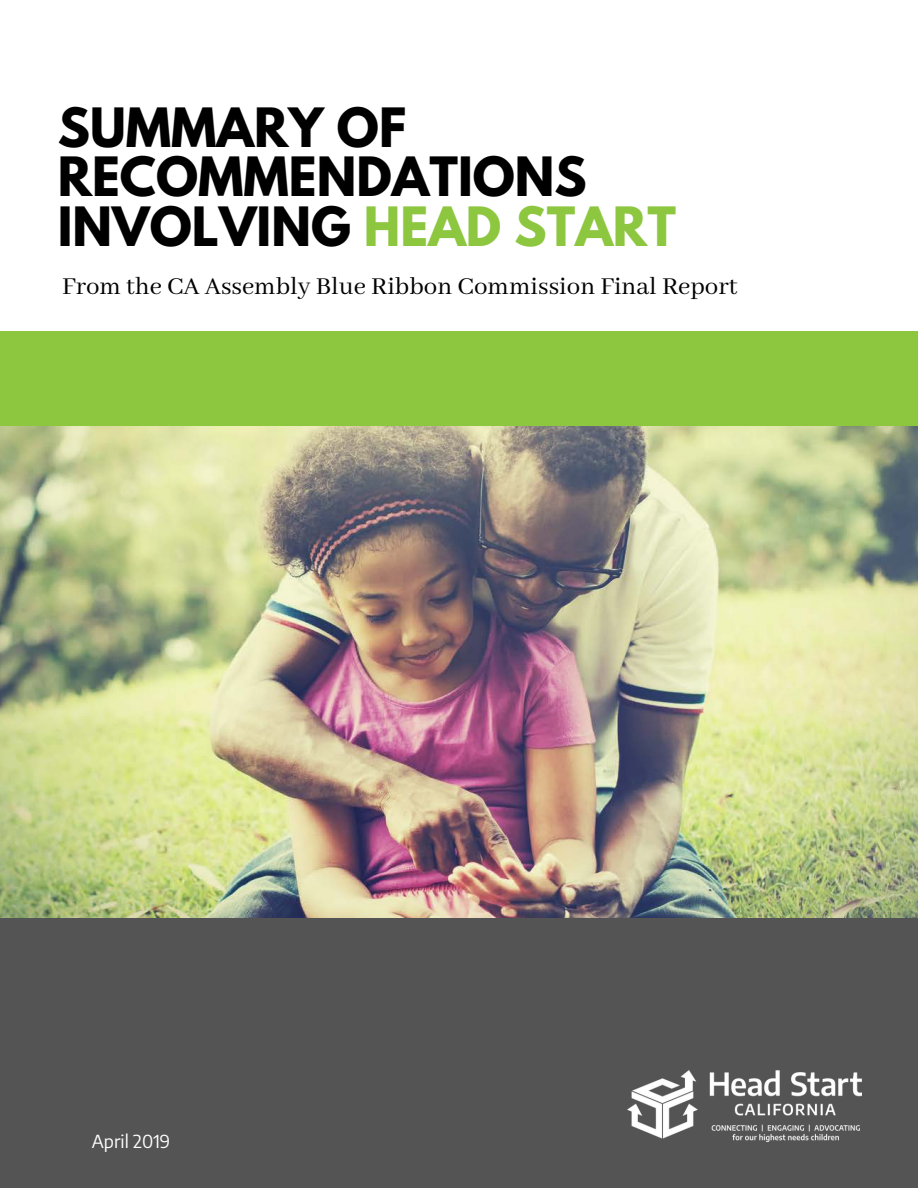
<style>
.page{position:relative;width:918px;height:1188px;background:#fff}
.page>*{position:absolute;margin:0;border:0;box-sizing:border-box;transform-origin:0 0}
.t1{font:700 48px/49.5px "League Spartan";color:#000}
.t2{font:27px "Abhaya Libre";color:#000}
.t3{font:18px "Encode Sans";color:#fff}
.s1{color:#8dc63f}
</style>
<div class="page">
<img style="left:0;top:426px;width:918px;height:492px">
<div style="left:0;top:331px;width:918px;height:95px;background:#8dc63f"></div>
<div style="left:0;top:918px;width:918px;height:270px;background:#545454"></div>
<img style="left:627px;top:1070px;width:234px;height:71px">
<h1 class="t1" style="left:58px;top:109px;width:620px">SUMMARY OF<br>RECOMMENDATIONS<br>INVOLVING <span class="s1">HEAD START</span></h1>
<p class="t2" style="left:62px;top:272px;width:677px">From the CA Assembly Blue Ribbon Commission Final Report</p>
<p class="t3" style="left:92px;top:1129px;width:80px">April 2019</p>
</div>
